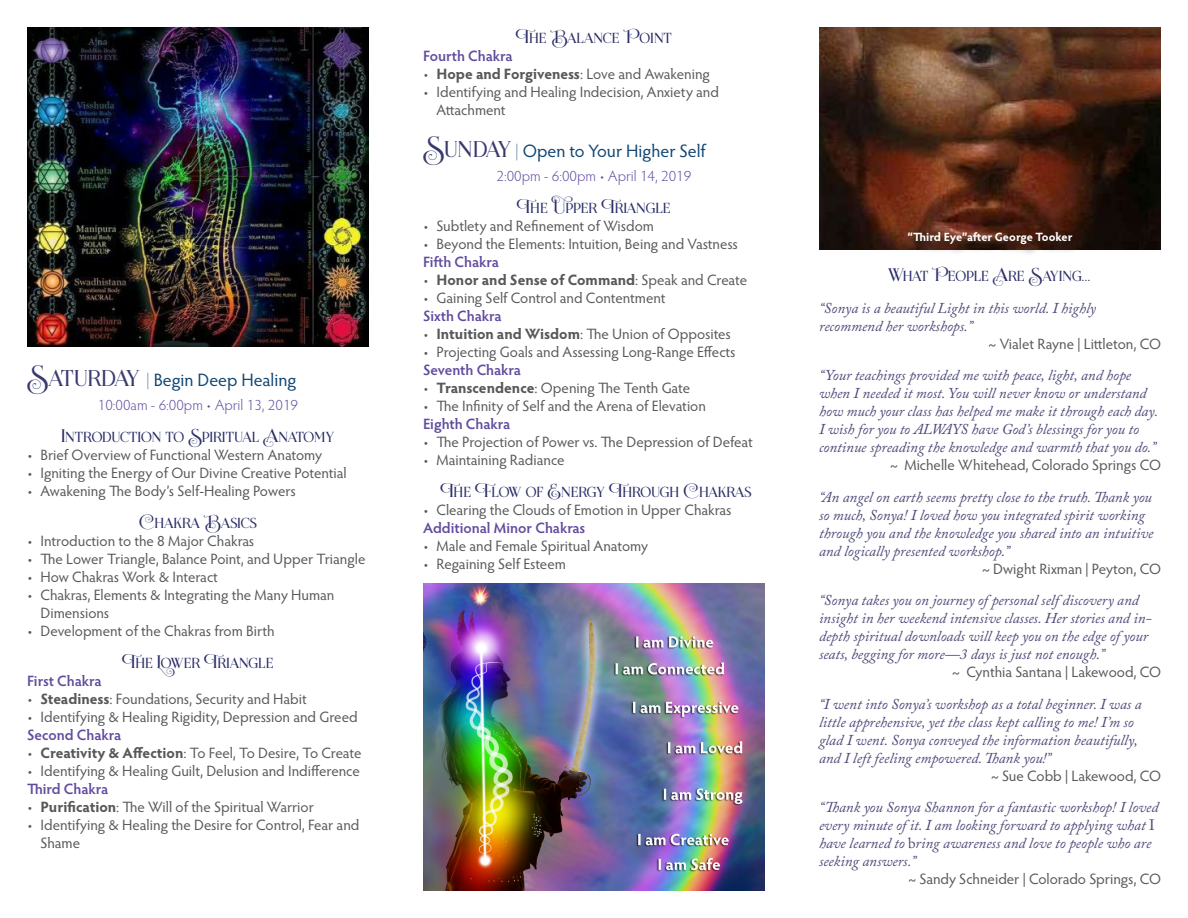
<style>
.page{position:relative;width:1188px;height:918px;background:#fff}
.page>*{position:absolute;margin:0;border:0;box-sizing:border-box;transform-origin:0 0}
.Major_Topics{font:21px "LHF Encore";letter-spacing:-.005em;color:#282c66}
.Bullet_Points{font:18px "Hypatia Sans Pro";color:#104674}
.Bullet_Points-2{font:15px/18px "Hypatia Sans Pro";color:#57585a}
.Testimonial{font:italic 15px/18px "Adobe Caslon Pro";color:#4b4978}
.Testimonial_Name{font:15px "Hypatia Sans Pro";color:#57585a}
.Subtopics{font:600 15px "Hypatia Sans Pro";letter-spacing:-.005em;color:#624c9f}
.Bullet_Points-3{font:300 15px "Hypatia Sans Pro";color:#624c9f}
.Bullet_Points-4{font:700 15px "Hypatia Sans Pro";color:#57585a}
.t1{font:700 12px "Hypatia Sans Pro";letter-spacing:-.005em;color:#fff}
.s1{font-family:"LHF Encore";font-size:33px;color:#383a6f}
.s2{font-weight:200}
.s3{font-weight:700}
.s4{font-weight:400}
.s5{font-style:normal}
</style>
<div class="page">
<img style="left:423px;top:583px;width:342px;height:308px">
<img style="left:820px;top:27px;width:341px;height:222px">
<img style="left:27px;top:27px;width:341px;height:320px">
<div style="left:906px;top:230px;width:178px;height:26px;background:#231f20;opacity:.75"></div>
<p class="Bullet_Points" style="left:27px;top:368px;width:271px"><span class="s1">Saturday</span> <span class="s2">|</span> Begin Deep Healing</p>
<p class="Bullet_Points-3" style="left:98px;top:395px;width:202px">10:00am - 6:00pm • April 13, 2019</p>
<p class="Major_Topics" style="left:62px;top:424px;width:274px">Introduction to Spiritual Anatomy</p>
<p class="Bullet_Points-2" style="left:27px;top:446px;width:297px">• Brief Overview of Functional Western Anatomy</p>
<p class="Bullet_Points-2" style="left:27px;top:464px;width:321px">• Igniting the Energy of Our Divine Creative Potential</p>
<p class="Bullet_Points-2" style="left:27px;top:482px;width:270px">• Awakening The Body’s Self-Healing Powers</p>
<p class="Major_Topics" style="left:139px;top:510px;width:119px">Chakra Basics</p>
<p class="Bullet_Points-2" style="left:27px;top:532px;width:229px">• Introduction to the 8 Major Chakras</p>
<p class="Bullet_Points-2" style="left:27px;top:550px;width:340px">• The Lower Triangle, Balance Point, and Upper Triangle</p>
<p class="Bullet_Points-2" style="left:27px;top:568px;width:192px">• How Chakras Work &amp; Interact</p>
<p class="Bullet_Points-2" style="left:40px;top:586px;width:296px;text-indent:-14px">• Chakras, Elements &amp; Integrating the Many Human<br>Dimensions</p>
<p class="Bullet_Points-2" style="left:27px;top:622px;width:249px">• Development of the Chakras from Birth</p>
<p class="Major_Topics" style="left:123px;top:650px;width:152px">The Lower Triangle</p>
<p class="Subtopics" style="left:27px;top:671px;width:76px">First Chakra</p>
<p class="Bullet_Points-2" style="left:27px;top:690px;width:281px">• <span class="s3">Steadiness</span>: Foundations, Security and Habit</p>
<p class="Bullet_Points-2" style="left:27px;top:708px;width:332px">• Identifying &amp; Healing Rigidity, Depression and Greed</p>
<p class="Subtopics" style="left:27px;top:725px;width:96px">Second Chakra</p>
<p class="Bullet_Points-2" style="left:27px;top:744px;width:336px">• <span class="s3">Creativity &amp; Affection</span>: To Feel, To Desire, To Create</p>
<p class="Bullet_Points-2" style="left:27px;top:762px;width:334px">• Identifying &amp; Healing Guilt, Delusion and Indifference</p>
<p class="Subtopics" style="left:27px;top:779px;width:83px">Third Chakra</p>
<p class="Bullet_Points-2" style="left:27px;top:798px;width:288px">• <span class="s3">Purification</span>: The Will of the Spiritual Warrior</p>
<p class="Bullet_Points-2" style="left:40px;top:816px;width:320px;text-indent:-14px">• Identifying &amp; Healing the Desire for Control, Fear and<br>Shame</p>
<p class="Major_Topics" style="left:516px;top:24px;width:157px">The Balance Point</p>
<p class="Subtopics" style="left:423px;top:45px;width:91px">Fourth Chakra</p>
<p class="Bullet_Points-2" style="left:423px;top:64px;width:289px">• <span class="s3">Hope and Forgiveness</span>: Love and Awakening</p>
<p class="Bullet_Points-2" style="left:436px;top:82px;width:284px;text-indent:-14px">• Identifying and Healing Indecision, Anxiety and<br>Attachment</p>
<p class="Bullet_Points" style="left:423px;top:139px;width:284px"><span class="s1">Sunday</span> <span class="s2">|</span> Open to Your Higher Self</p>
<p class="Bullet_Points-3" style="left:497px;top:166px;width:196px">2:00pm - 6:00pm • April 14, 2019</p>
<p class="Major_Topics" style="left:517px;top:194px;width:155px">The Upper Triangle</p>
<p class="Bullet_Points-2" style="left:423px;top:216px;width:232px">• Subtlety and Refinement of Wisdom</p>
<p class="Bullet_Points-2" style="left:423px;top:234px;width:316px">• Beyond the Elements: Intuition, Being and Vastness</p>
<p class="Subtopics" style="left:423px;top:251px;width:77px">Fifth Chakra</p>
<p class="Bullet_Points-4" style="left:423px;top:269px;width:326px"><span class="s4">•</span> Honor and Sense of Command<span class="s4">: Speak and Create</span></p>
<p class="Bullet_Points-2" style="left:423px;top:288px;width:244px">• Gaining Self Control and Contentment</p>
<p class="Subtopics" style="left:423px;top:305px;width:80px">Sixth Chakra</p>
<p class="Bullet_Points-2" style="left:423px;top:324px;width:309px">• <span class="s3">Intuition and Wisdom</span>: The Union of Opposites</p>
<p class="Bullet_Points-2" style="left:423px;top:342px;width:314px">• Projecting Goals and Assessing Long-Range Effects</p>
<p class="Subtopics" style="left:423px;top:359px;width:100px">Seventh Chakra</p>
<p class="Bullet_Points-2" style="left:423px;top:378px;width:269px">• <span class="s3">Transcendence</span>: Opening The Tenth Gate</p>
<p class="Bullet_Points-2" style="left:423px;top:396px;width:284px">• The Infinity of Self and the Arena of Elevation</p>
<p class="Subtopics" style="left:423px;top:413px;width:89px">Eighth Chakra</p>
<p class="Bullet_Points-2" style="left:423px;top:432px;width:331px">• The Projection of Power vs. The Depression of Defeat</p>
<p class="Bullet_Points-2" style="left:423px;top:450px;width:143px">• Maintaining Radiance</p>
<p class="Major_Topics" style="left:441px;top:478px;width:312px">The Flow of Energy Through Chakras</p>
<p class="Bullet_Points-2" style="left:423px;top:500px;width:310px">• Clearing the Clouds of Emotion in Upper Chakras</p>
<p class="Subtopics" style="left:423px;top:517px;width:164px">Additional Minor Chakras</p>
<p class="Bullet_Points-2" style="left:423px;top:536px;width:227px">• Male and Female Spiritual Anatomy</p>
<p class="Bullet_Points-2" style="left:423px;top:554px;width:144px">• Regaining Self Esteem</p>
<p class="t1" style="left:907px;top:229px;width:167px">“Third Eye”after George Tooker</p>
<p class="Major_Topics" style="left:890px;top:263px;width:202px">What People Are Saying...</p>
<p class="Testimonial" style="left:819px;top:299px;width:279px">“Sonya is a beautiful Light in this world. I highly recommend her workshops.”</p>
<p class="Testimonial_Name" style="left:989px;top:334px;width:174px">~ Vialet Rayne | Littleton, CO</p>
<p class="Testimonial" style="left:819px;top:366px;width:341px">“Your teachings provided me with peace, light, and hope when I needed it most. You will never know or understand how much your class has helped me make it through each day.<br>I wish for you to ALWAYS have God’s blessings for you to continue spreading the knowledge and warmth that you do.”</p>
<p class="Testimonial_Name" style="left:890px;top:455px;width:272px">~ Michelle Whitehead, Colorado Springs CO</p>
<p class="Testimonial" style="left:819px;top:488px;width:336px">“An angel on earth seems pretty close to the truth. Thank you so much, Sonya! I loved how you integrated spirit working through you and the knowledge you shared into an intuitive and logically presented workshop.”</p>
<p class="Testimonial_Name" style="left:982px;top:559px;width:180px">~ Dwight Rixman | Peyton, CO</p>
<p class="Testimonial" style="left:819px;top:591px;width:334px">“Sonya takes you on journey of personal self discovery and insight in her weekend intensive classes. Her stories and in&shy;depth spiritual downloads will keep you on the edge of your seats, begging for more—3 days is just not enough.”</p>
<p class="Testimonial_Name" style="left:952px;top:662px;width:210px">~ Cynthia Santana | Lakewood, CO</p>
<p class="Testimonial" style="left:819px;top:695px;width:324px">“I went into Sonya’s workshop as a total beginner. I was a little apprehensive, yet the class kept calling to me! I’m so glad I went. Sonya conveyed the information beautifully, and I left feeling empowered. Thank you!”</p>
<p class="Testimonial_Name" style="left:991px;top:766px;width:171px">~ Sue Cobb | Lakewood, CO</p>
<p class="Testimonial" style="left:819px;top:798px;width:341px">“Thank you Sonya Shannon for a fantastic workshop! I loved every minute of it. I am looking forward to applying what <span class="s5">I </span>have learned to <span class="s5">b</span>ring awareness and love to people who are seeking answers.”</p>
<p class="Testimonial_Name" style="left:908px;top:869px;width:254px">~ Sandy Schneider | Colorado Springs, CO</p>
</div>
